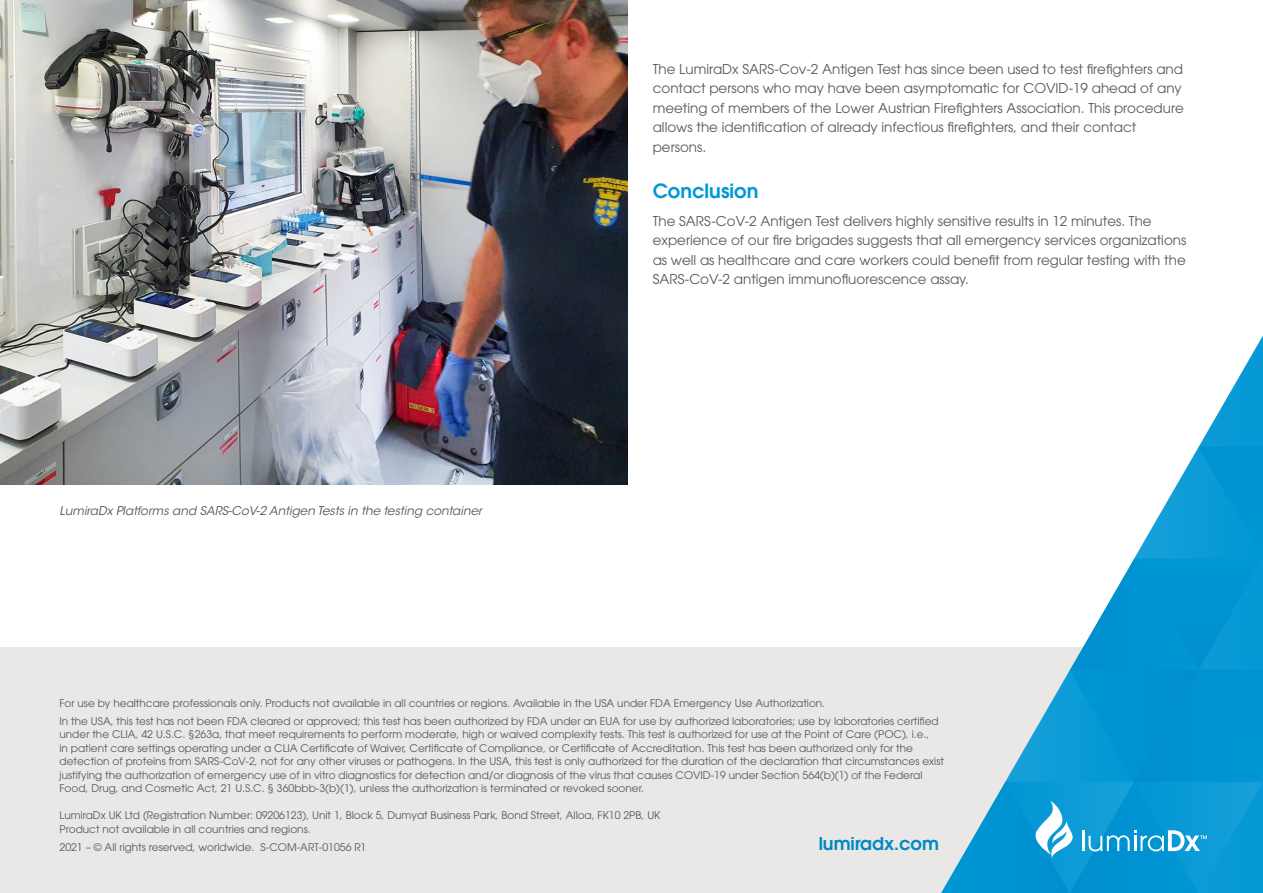
<style>
.page{position:relative;width:1263px;height:893px;background:#fff}
.page>*{position:absolute;margin:0;border:0;box-sizing:border-box;transform-origin:0 0}
.t1{font:600 19.5px "ITC Avant Garde Std";color:#0097d5}
.t2{font:600 18px "ITC Avant Garde Std";color:#0097d5}
.t3{font:13.5px/19.5px "ITC Avant Garde Std";color:#575756}
.t4{font:italic 12px "ITC Avant Garde Std";color:#575756}
.t5{font:10.5px/13.5px "ITC Avant Garde Std";color:#575756}
</style>
<div class="page">
<div style="left:0;top:647px;width:1263px;height:246px;background:#eae8e7"></div>
<svg style="left:941px;top:335px;width:322px;height:558px"></svg>
<img style="left:0;top:0;width:627px;height:485px">
<p class="t4" style="left:60px;top:503px;width:424px">LumiraDx Platforms and SARS-CoV-2 Antigen Tests in the testing container</p>
<p class="t3" style="left:653px;top:59px;width:532px">The LumiraDx SARS-Cov-2 Antigen Test has since been used to test firefighters and contact persons who may have been asymptomatic for COVID-19 ahead of any meeting of members of the Lower Austrian Firefighters Association. This procedure allows the identification of already infectious firefighters, and their contact persons.</p>
<h1 class="t1" style="left:653px;top:178px;width:107px">Conclusion</h1>
<p class="t3" style="left:653px;top:211px;width:535px">The SARS-CoV-2 Antigen Test delivers highly sensitive results in 12 minutes. The experience of our fire brigades suggests that all emergency services organizations as well as healthcare and care workers could benefit from regular testing with the SARS-CoV-2 antigen immunofluorescence assay.</p>
<p class="t5" style="left:60px;top:694px;width:881px;line-height:17.7px">For use by healthcare professionals only. Products not available in all countries or regions. Available in the USA under FDA Emergency Use Authorization.<br>In the USA, this test has not been FDA cleared or approved; this test has been authorized by FDA under an EUA for use by authorized laboratories; use by laboratories certified</p>
<p class="t5" style="left:60px;top:727px;width:886px">under the CLIA, 42 U.S.C. §263a, that meet requirements to perform moderate, high or waived complexity tests. This test is authorized for use at the Point of Care (POC), i.e.,<br>in patient care settings operating under a CLIA Certificate of Waiver, Certificate of Compliance, or Certificate of Accreditation. This test has been authorized only for the detection of proteins from SARS-CoV-2, not for any other viruses or pathogens. In the USA, this test is only authorized for the duration of the declaration that circumstances exist justifying the authorization of emergency use of in vitro diagnostics for detection and/or diagnosis of the virus that causes COVID-19 under Section 564(b)(1) of the Federal Food, Drug, and Cosmetic Act, 21 U.S.C. § 360bbb-3(b)(1), unless the authorization is terminated or revoked sooner.</p>
<p class="t5" style="left:60px;top:808px;width:602px">LumiraDx UK Ltd (Registration Number: 09206123), Unit 1, Block 5, Dumyat Business Park, Bond Street, Alloa, FK10 2PB, UK<br>Product not available in all countries and regions.</p>
<p class="t5" style="left:60px;top:840px;width:308px">2021 – © All rights reserved, worldwide. S-COM-ART-01056 R1</p>
<h2 class="t2" style="left:819px;top:832px;width:122px">lumiradx.com</h2>
</div>
